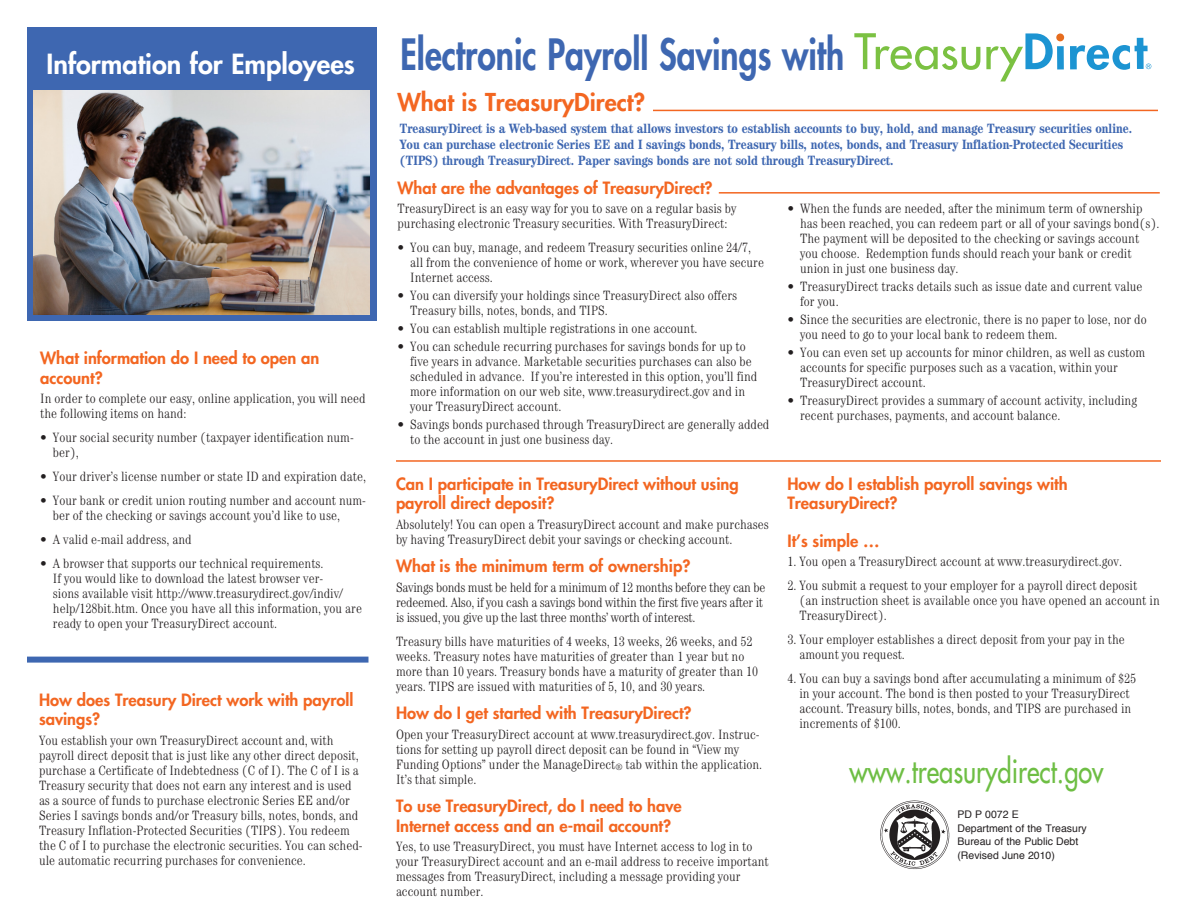
<style>
.page{position:relative;width:1188px;height:918px;background:#fff}
.page>*{position:absolute;margin:0;border:0;box-sizing:border-box;transform-origin:0 0}
.t1{font:800 42px "Futura Std";color:#3e67b1;scale:.8 1}
.t2{font:500 31.8px "Futura Std";color:#6ebe44;scale:.8 1}
.t3{font:800 27px "Futura Std";color:#fff}
.t4{font:800 24px "Futura Std";color:#f36621}
.Subhead_Orange{font:800 16.5px/19.5px "Futura Std";color:#f36621}
.body_text{font:300 condensed 13.5px/15px "Century Std";color:#231f20}
.t5{font:700 condensed 13.5px/16.2px "Century Std";color:#3e67b1}
.body_text-2{font:300 condensed 13.5px/15px "Century Std";letter-spacing:-.02em;color:#231f20}
.t6{font:10.5px "Helvetica";color:#231f20}
</style>
<div class="page">
<div style="left:27px;top:27px;width:349px;height:294px;background:#3e67b1"></div>
<img style="left:34px;top:91px;width:335px;height:223px">
<div style="left:27px;top:657px;width:341px;height:6px;background:#3e67b1"></div>
<img style="left:880px;top:800px;width:70px;height:69px">
<div style="left:1057px;top:46px;width:7px;height:23px;background:#1c94d2"></div>
<div style="left:1056px;top:33px;width:8px;height:8px;background:#e66c1e;border-radius:50%"></div>
<svg style="left:854px;top:33px;width:126px;height:37px"></svg>
<svg style="left:986px;top:33px;width:67px;height:48px"></svg>
<svg style="left:1070px;top:38px;width:81px;height:32px"></svg>
<hr style="left:396px;top:460px;width:765px;height:2px;background:#f36621">
<hr style="left:393px;top:110px;width:765px;height:1px;background:#f36621">
<div style="left:390px;top:90px;width:262px;height:27px;background:#fff"></div>
<hr style="left:719px;top:192px;width:441px;height:2px;background:#f36621">
<p class="t3" style="left:47px;top:46px;width:310px">Information for Employees</p>
<p class="Subhead_Orange" style="left:40px;top:348px;width:281px">What information do I need to open an account?</p>
<p class="body_text" style="left:40px;top:391px;width:327px">In order to complete our easy, online application, you will need the following items on hand:</p>
<p class="body_text" style="left:53px;top:430px;width:302px;text-indent:-13px">• Your social security number (taxpayer identification num&shy;ber),</p>
<p class="body_text" style="left:40px;top:469px;width:327px">• Your driver’s license number or state ID and expiration date,</p>
<p class="body_text" style="left:53px;top:493px;width:315px;text-indent:-13px">• Your bank or credit union routing number and account num&shy;ber of the checking or savings account you’d like to use,</p>
<p class="body_text" style="left:40px;top:532px;width:153px">• A valid e-mail address, and</p>
<p class="body_text" style="left:53px;top:556px;width:311px;text-indent:-13px">• A browser that supports our technical requirements.<br>If you would like to download the latest browser ver-<br>sions available visit http://www.treasurydirect.gov/indiv/ help/128bit.htm. Once you have all this information, you are ready to open your TreasuryDirect account.</p>
<p class="Subhead_Orange" style="left:39px;top:690px;width:316px">How does Treasury Direct work with payroll savings?</p>
<p class="body_text" style="left:39px;top:732px;width:325px">You establish your own TreasuryDirect account and, with payroll direct deposit that is just like any other direct deposit, purchase a Certificate of Indebtedness (C of I). The C of I is a Treasury security that does not earn any interest and is used as a source of funds to purchase electronic Series EE and/or Series I savings bonds and/or Treasury bills, notes, bonds, and Treasury Inflation-Protected Securities (TIPS). You redeem the C of I to purchase the electronic securities. You can sched&shy;ule automatic recurring purchases for convenience.</p>
<p class="t1" style="left:401px;top:28px;width:556px">Electronic Payroll Savings with</p>
<p class="t4" style="left:397px;top:87px;width:249px">What is TreasuryDirect?</p>
<p class="t5" style="left:400px;top:120px;width:734px">TreasuryDirect is a Web-based system that allows investors to establish accounts to buy, hold, and manage Treasury securities online.<br>You can purchase electronic Series EE and I savings bonds, Treasury bills, notes, bonds, and Treasury Inflation-Protected Securities (TIPS) through TreasuryDirect. Paper savings bonds are not sold through TreasuryDirect.</p>
<p class="Subhead_Orange" style="left:398px;top:178px;width:317px">What are the advantages of TreasuryDirect?</p>
<p class="body_text" style="left:398px;top:201px;width:340px">TreasuryDirect is an easy way for you to save on a regular basis by purchasing electronic Treasury securities. With TreasuryDirect:</p>
<p class="body_text" style="left:410px;top:240px;width:355px;text-indent:-13px">• You can buy, manage, and redeem Treasury securities online 24/7, all from the convenience of home or work, wherever you have secure<br>Internet access.</p>
<p class="body_text" style="left:410px;top:288px;width:328px;text-indent:-13px">• You can diversify your holdings since TreasuryDirect also offers<br>Treasury bills, notes, bonds, and TIPS.</p>
<p class="body_text" style="left:398px;top:321px;width:302px">• You can establish multiple registrations in one account.</p>
<p class="body_text" style="left:410px;top:339px;width:349px;text-indent:-13px">• You can schedule recurring purchases for savings bonds for up to five years in advance. Marketable securities purchases can also be scheduled in advance. If you’re interested in this option, you’ll find more information on our web site, www.treasurydirect.gov and in your TreasuryDirect account.</p>
<p class="body_text" style="left:410px;top:417px;width:361px;text-indent:-13px">• Savings bonds purchased through TreasuryDirect are generally added to the account in just one business day.</p>
<p class="Subhead_Orange" style="left:396px;top:474px;width:344px">Can I participate in TreasuryDirect without using payroll direct deposit?</p>
<p class="body_text" style="left:396px;top:517px;width:374px">Absolutely! You can open a TreasuryDirect account and make purchases by having TreasuryDirect debit your savings or checking account.</p>
<p class="Subhead_Orange" style="left:396px;top:556px;width:296px">What is the minimum term of ownership?</p>
<p class="body_text-2" style="left:396px;top:580px;width:371px">Savings bonds must be held for a minimum of 12 months before they can be redeemed. Also, if you cash a savings bond within the first five years after it is issued, you give up the last three months’ worth of interest.</p>
<p class="body_text" style="left:396px;top:633px;width:364px">Treasury bills have maturities of 4 weeks, 13 weeks, 26 weeks, and 52 weeks. Treasury notes have maturities of greater than 1 year but no more than 10 years. Treasury bonds have a maturity of greater than 10 years. TIPS are issued with maturities of 5, 10, and 30 years.</p>
<p class="Subhead_Orange" style="left:396px;top:703px;width:297px">How do I get started with TreasuryDirect?</p>
<p class="body_text" style="left:396px;top:726px;width:368px">Open your TreasuryDirect account at www.treasurydirect.gov. Instruc&shy;tions for setting up payroll direct deposit can be found in “View my Funding Options” under the ManageDirect<sub>®</sub> tab within the application.<br>It’s that simple.</p>
<p class="Subhead_Orange" style="left:396px;top:796px;width:287px">To use TreasuryDirect, do I need to have<br>Internet access and an e-mail account?</p>
<p class="body_text" style="left:396px;top:839px;width:374px">Yes, to use TreasuryDirect, you must have Internet access to log in to your TreasuryDirect account and an e-mail address to receive important messages from TreasuryDirect, including a message providing your account number.</p>
<p class="body_text" style="left:800px;top:201px;width:361px;text-indent:-13px">• When the funds are needed, after the minimum term of ownership has been reached, you can redeem part or all of your savings bond(s).<br>The payment will be deposited to the checking or savings account you choose. Redemption funds should reach your bank or credit union in just one business day.</p>
<p class="body_text" style="left:800px;top:279px;width:344px;text-indent:-13px">• TreasuryDirect tracks details such as issue date and current value for you.</p>
<p class="body_text" style="left:800px;top:312px;width:348px;text-indent:-13px">• Since the securities are electronic, there is no paper to lose, nor do you need to go to your local bank to redeem them.</p>
<p class="body_text" style="left:800px;top:345px;width:347px;text-indent:-13px">• You can even set up accounts for minor children, as well as custom accounts for specific purposes such as a vacation, within your<br>TreasuryDirect account.</p>
<p class="body_text" style="left:800px;top:393px;width:338px;text-indent:-13px">• TreasuryDirect provides a summary of account activity, including recent purchases, payments, and account balance.</p>
<p class="Subhead_Orange" style="left:788px;top:474px;width:282px">How do I establish payroll savings with<br>TreasuryDirect?</p>
<p class="Subhead_Orange" style="left:788px;top:531px;width:94px">It’s simple …</p>
<p class="body_text" style="left:788px;top:554px;width:336px">1. You open a TreasuryDirect account at www.treasurydirect.gov.</p>
<p class="body_text" style="left:799px;top:578px;width:362px;text-indent:-12px">2. You submit a request to your employer for a payroll direct deposit<br>(an instruction sheet is available once you have opened an account in<br>TreasuryDirect).</p>
<p class="body_text" style="left:799px;top:632px;width:327px;text-indent:-12px">3. Your employer establishes a direct deposit from your pay in the amount you request.</p>
<p class="body_text" style="left:799px;top:671px;width:338px;text-indent:-12px">4. You can buy a savings bond after accumulating a minimum of $25 in your account. The bond is then posted to your TreasuryDirect account. Treasury bills, notes, bonds, and TIPS are purchased in increments of $100.</p>
<p class="t2" style="left:849px;top:752px;width:319px">www.treasurydirect.gov</p>
<p class="t6" style="left:957px;top:807px;width:63px">PD P 0072 E</p>
<p class="t6" style="left:957px;top:820px;width:131px">Department of the Treasury</p>
<p class="t6" style="left:957px;top:834px;width:122px">Bureau of the Public Debt</p>
<p class="t6" style="left:957px;top:847px;width:99px">(Revised June 2010)</p>
</div>
